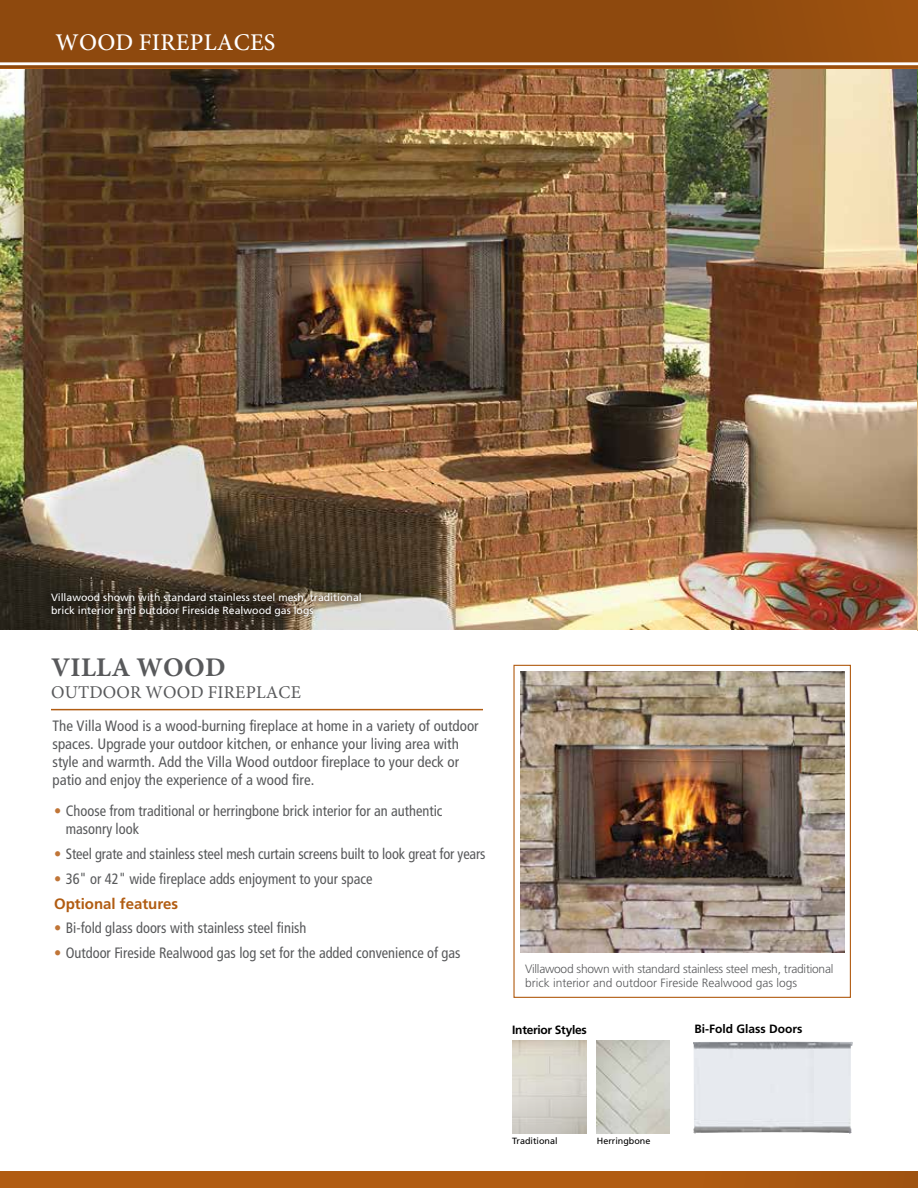
<style>
.page{position:relative;width:918px;height:1188px;background:#fff}
.page>*{position:absolute;margin:0;border:0;box-sizing:border-box;transform-origin:0 0}
.t1{font:700 27px "Minion Pro";letter-spacing:.01em;color:#58595b}
.t2{font:500 24px "Minion Pro";letter-spacing:.01em;color:#fff}
.t3{font:18px "Minion Pro";letter-spacing:.01em;color:#58595b}
.t4{font:condensed 15px/18px "Frutiger";color:#58595b;scale:.96 1}
.t5{font:condensed 15px/18px "Frutiger";color:#58595b}
.t6{font:300 12px/14.4px "Frutiger";letter-spacing:-.02em;color:#58595b}
.t7{font:700 12px "Frutiger";letter-spacing:-.01em;color:#000}
.t8{font:10.5px/12.6px "Frutiger";color:#fff}
.t9{font:9px "Frutiger";color:#000}
.s1{color:#c07537}
.s2{font-weight:700;font-stretch:normal;color:#b15c12}
</style>
<div class="page">
<img style="left:597px;top:1041px;width:73px;height:92px">
<img style="left:512px;top:1041px;width:74px;height:92px">
<img style="left:0;top:68px;width:917px;height:562px">
<hr style="left:51px;top:709px;width:432px;height:1px;background:#b15c12">
<img style="left:520px;top:672px;width:324px;height:280px">
<div style="left:513px;top:665px;width:338px;height:333px;border:1px solid #b15c12"></div>
<img style="left:693px;top:1042px;width:160px;height:92px">
<svg style="left:44px;top:585px;width:325px;height:39px;background:#4d4438"></svg>
<img style="left:917px;top:0;width:1px;height:630px">
<hr style="left:917px;top:100px;width:1px;height:530px;background:#000">
<div style="left:0;top:0;width:918px;height:68px;background:linear-gradient(to right,#8b470e,#954d0f)"></div>
<hr style="left:0;top:62px;width:918px;height:3px;background:#fff">
<div style="left:0;top:1171px;width:918px;height:17px;background:linear-gradient(to right,#b45e12,#a95811)"></div>
<h2 class="t2" style="left:56px;top:26px;width:221px">WOOD FIREPLACES</h2>
<p class="t8" style="left:51px;top:591px;width:312px">Villawood shown with standard stainless steel mesh, traditional brick interior and outdoor Fireside Realwood gas logs</p>
<h1 class="t1" style="left:51px;top:648px;width:176px">VILLA WOOD</h1>
<p class="t3" style="left:51px;top:680px;width:251px">OUTDOOR WOOD FIREPLACE</p>
<p class="t5" style="left:53px;top:717px;width:428px">The Villa Wood is a wood-burning fireplace at home in a variety of outdoor spaces. Upgrade your outdoor kitchen, or enhance your living area with style and warmth. Add the Villa Wood outdoor fireplace to your deck or patio and enjoy the experience of a wood fire.</p>
<p class="t4" style="left:66px;top:802px;width:394px;text-indent:-12px"><span class="s1">•</span> Choose from traditional or herringbone brick interior for an authentic masonry look</p>
<p class="t4" style="left:54px;top:845px;width:451px"><span class="s1">•</span> Steel grate and stainless steel mesh curtain screens built to look great for years</p>
<p class="t4" style="left:54px;top:867px;width:333px;line-height:25px"><span class="s1">•</span> 36" or 42" wide fireplace adds enjoyment to your space<br><span class="s2">Optional features</span></p>
<p class="t4" style="left:54px;top:919px;width:264px"><span class="s1">•</span> Bi-fold glass doors with stainless steel finish</p>
<p class="t4" style="left:54px;top:944px;width:425px"><span class="s1">•</span> Outdoor Fireside Realwood gas log set for the added convenience of gas</p>
<p class="t6" style="left:525px;top:962px;width:310px">Villawood shown with standard stainless steel mesh, traditional brick interior and outdoor Fireside Realwood gas logs</p>
<p class="t7" style="left:512px;top:1023px;width:76px">Interior Styles</p>
<p class="t7" style="left:695px;top:1022px;width:109px">Bi-Fold Glass Doors</p>
<p class="t9" style="left:512px;top:1135px;width:47px">Traditional</p>
<p class="t9" style="left:597px;top:1135px;width:55px">Herringbone</p>
</div>
